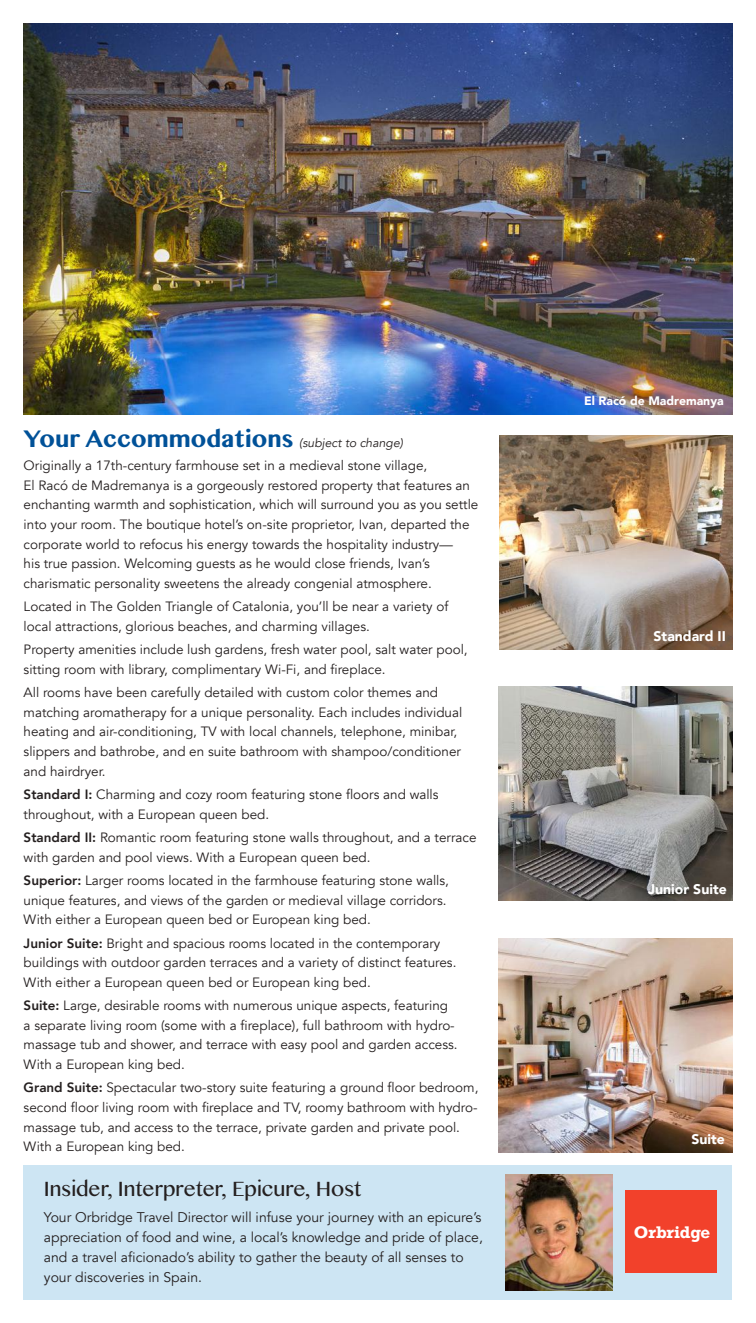
<style>
.page{position:relative;width:756px;height:1323px;background:#fff}
.page>*{position:absolute;margin:0;border:0;box-sizing:border-box;transform-origin:0 0}
.t1{font:700 28px "Khmer MN";color:#005198}
.t2{font:24.5px "Khmer MN";color:#241f1f}
.t3{font:700 15.75px "Rockwell";letter-spacing:-.015em;color:#fff}
.t4{font:14px/20.1px "Avenir";color:#241f1f}
.t5{font:900 14px "Avenir";color:#fff}
.t6{font:13.47px/19.6px "Avenir";color:#241f1f}
.t7{font:900 12.25px "Avenir";color:#fff}
.t8{font:italic 12.25px "Avenir";color:#241f1f}
.s1{font-weight:800}
</style>
<div class="page">
<img style="left:24px;top:24px;width:708px;height:390px">
<div style="left:24px;top:1165px;width:708px;height:134px;background:#cde5f3"></div>
<div style="left:625px;top:1190px;width:92px;height:83px;background:#f2412b"></div>
<img style="left:506px;top:1175px;width:107px;height:116px">
<img style="left:499px;top:435px;width:234px;height:214px">
<img style="left:499px;top:938px;width:233px;height:214px">
<img style="left:499px;top:686px;width:233px;height:215px">
<h1 class="t1" style="left:24px;top:421px;width:271px">Your Accommodations</h1>
<p class="t8" style="left:299px;top:435px;width:105px">(subject to change)</p>
<p class="t6" style="left:24px;top:456px;width:456px">Originally a 17th-century farmhouse set in a medieval stone village,<br>El Racó de Madremanya is a gorgeously restored property that features an enchanting warmth and sophistication, which will surround you as you settle into your room. The boutique hotel’s on-site proprietor, Ivan, departed the corporate world to refocus his energy towards the hospitality industry—<br>his true passion. Welcoming guests as he would close friends, Ivan’s charismatic personality sweetens the already congenial atmosphere.</p>
<p class="t6" style="left:24px;top:597px;width:426px">Located in The Golden Triangle of Catalonia, you’ll be near a variety of local attractions, glorious beaches, and charming villages.</p>
<p class="t6" style="left:24px;top:640px;width:446px">Property amenities include lush gardens, fresh water pool, salt water pool, sitting room with library, complimentary Wi-Fi, and fireplace.</p>
<p class="t6" style="left:24px;top:683px;width:440px">All rooms have been carefully detailed with custom color themes and matching aromatherapy for a unique personality. Each includes individual heating and air-conditioning, TV with local channels, telephone, minibar, slippers and bathrobe, and en suite bathroom with shampoo/conditioner and hairdryer.</p>
<p class="t6" style="left:24px;top:785px;width:417px"><span class="s1">Standard I:</span> Charming and cozy room featuring stone floors and walls throughout, with a European queen bed.</p>
<p class="t6" style="left:24px;top:828px;width:454px"><span class="s1">Standard II:</span> Romantic room featuring stone walls throughout, and a terrace with garden and pool views. With a European queen bed.</p>
<p class="t6" style="left:24px;top:871px;width:427px"><span class="s1">Superior:</span> Larger rooms located in the farmhouse featuring stone walls, unique features, and views of the garden or medieval village corridors.<br>With either a European queen bed or European king bed.</p>
<p class="t6" style="left:24px;top:933px;width:434px"><span class="s1">Junior Suite:</span> Bright and spacious rooms located in the contemporary buildings with outdoor garden terraces and a variety of distinct features.<br>With either a European queen bed or European king bed.</p>
<p class="t6" style="left:24px;top:996px;width:436px"><span class="s1">Suite:</span> Large, desirable rooms with numerous unique aspects, featuring a separate living room (some with a fireplace), full bathroom with hydro&shy;massage tub and shower, and terrace with easy pool and garden access.<br>With a European king bed.</p>
<p class="t6" style="left:24px;top:1078px;width:456px"><span class="s1">Grand Suite:</span> Spectacular two-story suite featuring a ground floor bedroom, second floor living room with fireplace and TV, roomy bathroom with hydro&shy;massage tub, and access to the terrace, private garden and private pool.<br>With a European king bed.</p>
<h2 class="t2" style="left:44px;top:1173px;width:319px">Insider, Interpreter, Epicure, Host</h2>
<p class="t4" style="left:44px;top:1207px;width:440px">Your Orbridge Travel Director will infuse your journey with an epicure’s appreciation of food and wine, a local’s knowledge and pride of place, and a travel aficionado’s ability to gather the beauty of all senses to your discoveries in Spain.</p>
<p class="t7" style="left:584px;top:390px;width:141px">El Racó de Madremanya</p>
<p class="t5" style="left:654px;top:624px;width:74px">Standard II</p>
<p class="t5" style="left:648px;top:877px;width:80px">Junior Suite</p>
<p class="t5" style="left:692px;top:1127px;width:35px">Suite</p>
<p class="t3" style="left:634px;top:1222px;width:78px">Orbridge</p>
</div>
